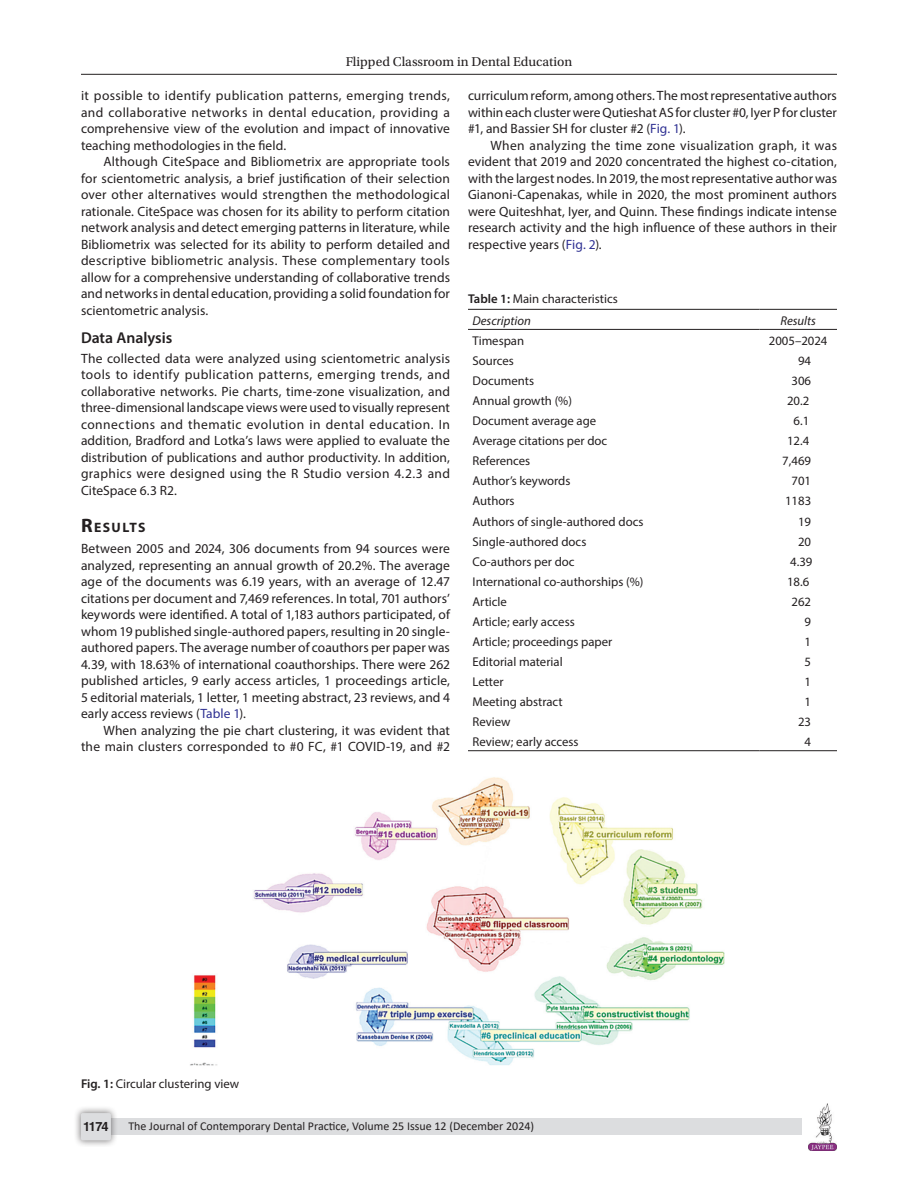
<style>
.page{position:relative;width:918px;height:1188px;background:#fff}
.page>*{position:absolute;margin:0;border:0;box-sizing:border-box;transform-origin:0 0}
.Head-2{font:600 15.75px "Myriad Pro";color:#231f20}
.Head-1{font:700 13.65px "Myriad Pro";letter-spacing:.105em;color:#231f20}
.Para-NoIndent{font:13.5px/16.5px "Myriad Pro";letter-spacing:.005em;color:#231f20;text-align:justify}
.Para-Indent{font:13.5px/16.5px "Myriad Pro";letter-spacing:.005em;color:#231f20;text-align:justify}
.t1{font:13.5px "Utopia Std";color:#231f20}
.TableBody{font:12.75px "Myriad Pro";color:#231f20}
.FigCaption{font:12.75px "Myriad Pro";color:#231f20}
.TableCaption{font:12.75px "Myriad Pro";color:#231f20}
.TableHeader{font:italic 12.75px "Myriad Pro";color:#231f20}
.t2{font:700 12.75px "Helvetica LT Std";color:#231f20}
.t3{font:12px "Calibri";color:#231f20}
.s1{font-size:19.5px}
.s2{color:#2e3092}
.s3{font-weight:600}
</style>
<div class="page">
<hr style="left:81px;top:74px;width:756px;height:1px;background:#231f20">
<img style="left:808px;top:1103px;width:29px;height:48px">
<div style="left:96px;top:1119px;width:706px;height:16px;background:#dcdddf"></div>
<div style="left:73px;top:1106px;width:45px;height:41px;background:#231f20;opacity:.61"></div>
<div style="left:81px;top:1113px;width:30px;height:27px;background:#dcdddf;border-radius:2px"></div>
<hr style="left:468px;top:750px;width:291px;height:1px;background:#231f20">
<hr style="left:759px;top:750px;width:78px;height:1px;background:#231f20">
<hr style="left:468px;top:309px;width:291px;height:1px;background:#231f20">
<hr style="left:759px;top:309px;width:78px;height:1px;background:#231f20">
<hr style="left:468px;top:329px;width:291px;height:1px;background:#231f20">
<hr style="left:759px;top:329px;width:78px;height:1px;background:#231f20">
<img style="left:190px;top:777px;width:535px;height:289px">
<p class="t1" style="left:346px;top:55px;width:228px">Flipped Classroom in Dental Education</p>
<p class="Para-NoIndent" style="left:81px;top:87px;width:371px">it possible to identify publication patterns, emerging trends, and collaborative networks in dental education, providing a comprehensive view of the evolution and impact of innovative teaching methodologies in the field.</p>
<p class="Para-Indent" style="left:81px;top:153px;width:371px;text-indent:22px">Although CiteSpace and Bibliometrix are appropriate tools for scientometric analysis, a brief justification of their selection over other alternatives would strengthen the methodological rationale. CiteSpace was chosen for its ability to perform citation network analysis and detect emerging patterns in literature, while Bibliometrix was selected for its ability to perform detailed and descriptive bibliometric analysis. These complementary tools allow for a comprehensive understanding of collaborative trends and networks in dental education, providing a solid foundation for scientometric analysis.</p>
<p class="Head-2" style="left:81px;top:328px;width:93px">Data Analysis</p>
<p class="Para-NoIndent" style="left:81px;top:350px;width:371px">The collected data were analyzed using scientometric analysis tools to identify publication patterns, emerging trends, and collaborative networks. Pie charts, time-zone visualization, and three-dimensional landscape views were used to visually represent connections and thematic evolution in dental education. In addition, Bradford and Lotka’s laws were applied to evaluate the distribution of publications and author productivity. In addition, graphics were designed using the R Studio version 4.2.3 and CiteSpace 6.3 R2.</p>
<p class="Head-1" style="left:81px;top:519px;width:66px"><span class="s1">R</span>ESULTS</p>
<p class="Para-NoIndent" style="left:81px;top:540px;width:371px">Between 2005 and 2024, 306 documents from 94 sources were analyzed, representing an annual growth of 20.2%. The average age of the documents was 6.19 years, with an average of 12.47 citations per document and 7,469 references. In total, 701 authors’ keywords were identified. A total of 1,183 authors participated, of whom 19 published single-authored papers, resulting in 20 single&shy;authored papers. The average number of coauthors per paper was 4.39, with 18.63% of international coauthorships. There were 262 published articles, 9 early access articles, 1 proceedings article, 5 editorial materials, 1 letter, 1 meeting abstract, 23 reviews, and 4 early access reviews (<span class="s2">Table 1</span>).</p>
<p class="Para-Indent" style="left:81px;top:722px;width:371px;text-align:right">When analyzing the pie chart clustering, it was evident that<br>the main clusters corresponded to #0 FC, #1 COVID-19, and #2</p>
<p class="Para-Indent" style="left:468px;top:87px;width:371px">curriculum reform, among others. The most representative authors within each cluster were Qutieshat AS for cluster #0, Iyer P for cluster #1, and Bassier SH for cluster #2 (<span class="s2">Fig. 1</span>).</p>
<p class="Para-Indent" style="left:468px;top:137px;width:371px;text-indent:22px">When analyzing the time zone visualization graph, it was evident that 2019 and 2020 concentrated the highest co-citation, with the largest nodes. In 2019, the most representative author was Gianoni-Capenakas, while in 2020, the most prominent authors were Quiteshhat, Iyer, and Quinn. These findings indicate intense research activity and the high influence of these authors in their respective years (<span class="s2">Fig. 2</span>).</p>
<p class="TableCaption" style="left:468px;top:291px;width:151px"><span class="s3">Table 1:</span> Main characteristics</p>
<p class="TableHeader" style="left:472px;top:313px;width:60px">Description</p>
<p class="TableHeader" style="left:780px;top:313px;width:37px">Results</p>
<p class="TableBody" style="left:472px;top:333px;width:53px">Timespan</p>
<p class="TableBody" style="left:769px;top:333px;width:60px">2005–2024</p>
<p class="TableBody" style="left:472px;top:353px;width:43px">Sources</p>
<p class="TableBody" style="left:798px;top:353px;width:15px">94</p>
<p class="TableBody" style="left:472px;top:373px;width:63px">Documents</p>
<p class="TableBody" style="left:792px;top:373px;width:21px">306</p>
<p class="TableBody" style="left:472px;top:393px;width:101px">Annual growth (%)</p>
<p class="TableBody" style="left:787px;top:393px;width:24px">20.2</p>
<p class="TableBody" style="left:472px;top:413px;width:125px">Document average age</p>
<p class="TableBody" style="left:794px;top:413px;width:17px">6.1</p>
<p class="TableBody" style="left:472px;top:433px;width:136px">Average citations per doc</p>
<p class="TableBody" style="left:787px;top:433px;width:24px">12.4</p>
<p class="TableBody" style="left:472px;top:453px;width:59px">References</p>
<p class="TableBody" style="left:782px;top:453px;width:30px">7,469</p>
<p class="TableBody" style="left:472px;top:473px;width:100px">Author’s keywords</p>
<p class="TableBody" style="left:792px;top:473px;width:21px">701</p>
<p class="TableBody" style="left:472px;top:493px;width:44px">Authors</p>
<p class="TableBody" style="left:785px;top:493px;width:28px">1183</p>
<p class="TableBody" style="left:472px;top:513px;width:172px">Authors of single-authored docs</p>
<p class="TableBody" style="left:798px;top:513px;width:15px">19</p>
<p class="TableBody" style="left:472px;top:533px;width:115px">Single-authored docs</p>
<p class="TableBody" style="left:798px;top:533px;width:15px">20</p>
<p class="TableBody" style="left:472px;top:554px;width:104px">Co-authors per doc</p>
<p class="TableBody" style="left:790px;top:554px;width:24px">4.39</p>
<p class="TableBody" style="left:472px;top:574px;width:173px">International co-authorships (%)</p>
<p class="TableBody" style="left:787px;top:574px;width:24px">18.6</p>
<p class="TableBody" style="left:472px;top:594px;width:36px">Article</p>
<p class="TableBody" style="left:792px;top:594px;width:21px">262</p>
<p class="TableBody" style="left:472px;top:614px;width:104px">Article; early access</p>
<p class="TableBody" style="left:804px;top:614px;width:8px">9</p>
<p class="TableBody" style="left:472px;top:634px;width:141px">Article; proceedings paper</p>
<p class="TableBody" style="left:804px;top:634px;width:8px">1</p>
<p class="TableBody" style="left:472px;top:654px;width:92px">Editorial material</p>
<p class="TableBody" style="left:804px;top:654px;width:8px">5</p>
<p class="TableBody" style="left:472px;top:674px;width:33px">Letter</p>
<p class="TableBody" style="left:804px;top:674px;width:8px">1</p>
<p class="TableBody" style="left:472px;top:694px;width:92px">Meeting abstract</p>
<p class="TableBody" style="left:804px;top:694px;width:8px">1</p>
<p class="TableBody" style="left:472px;top:714px;width:40px">Review</p>
<p class="TableBody" style="left:798px;top:714px;width:15px">23</p>
<p class="TableBody" style="left:472px;top:734px;width:108px">Review; early access</p>
<p class="TableBody" style="left:804px;top:734px;width:8px">4</p>
<p class="FigCaption" style="left:81px;top:1075px;width:160px"><span class="s3">Fig. 1:</span> Circular clustering view</p>
<p class="t2" style="left:83px;top:1119px;width:27px">1174</p>
<p class="t3" style="left:128px;top:1117px;width:407px">The Journal of Contemporary Dental Practice, Volume 25 Issue 12 (December 2024)</p>
</div>
